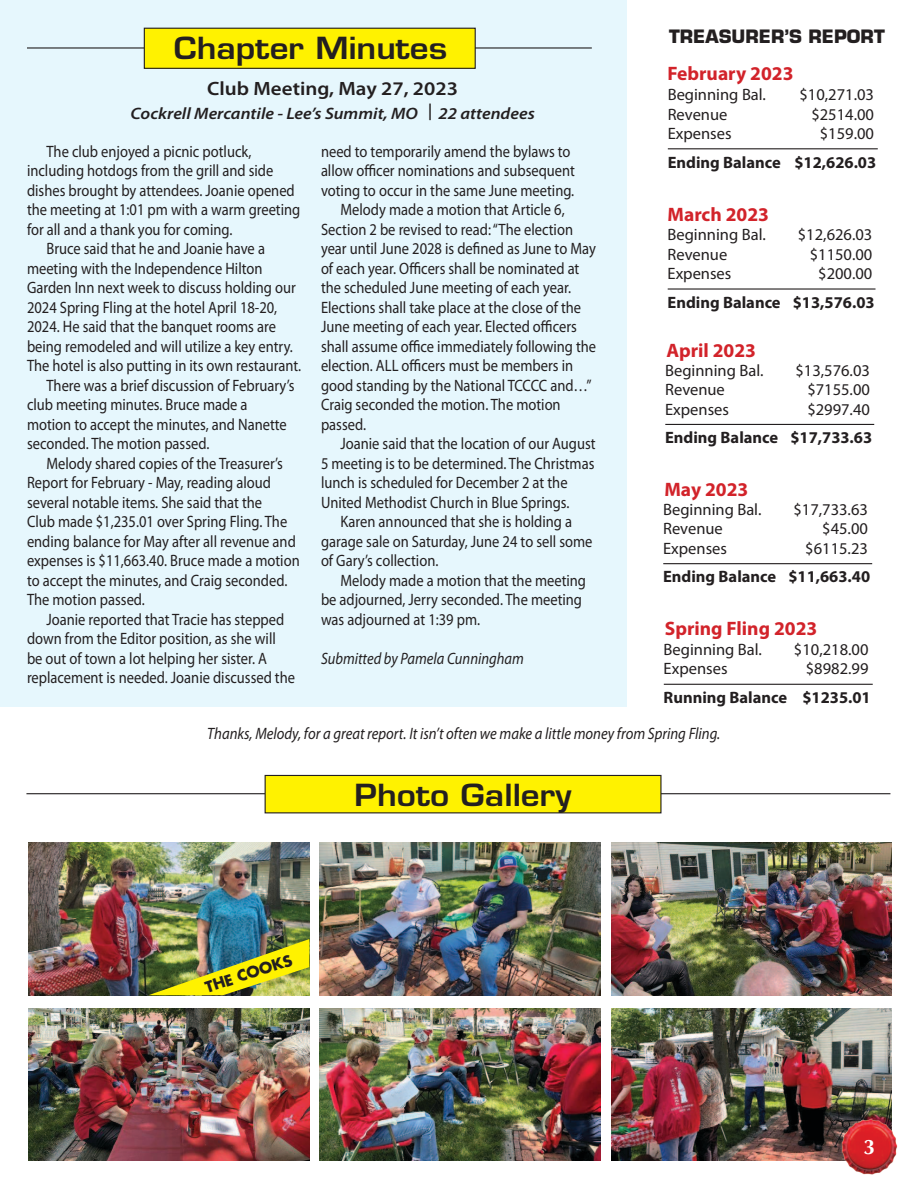
<style>
.page{position:relative;width:918px;height:1188px;background:#fff}
.page>*{position:absolute;margin:0;border:0;box-sizing:border-box;transform-origin:0 0}
.t1{font:600 29.7px "Eurostile";color:#231f20;scale:1.11 1}
.t2{font:700 21px "Optima";color:#fff}
.t3{font:700 19.5px "Myriad Pro";color:#d2232a}
.t4{font:600 19.35px "Myriad Pro";color:#231f20;scale:1.09 1}
.t5{font:700 18px "Eurostile";color:#231f20}
.t6{font:16.5px "Myriad Pro";color:#231f20;scale:.88 1}
.t7{font:16.5px "Myriad Pro";color:#231f20}
.t8{font:700 16.5px "Myriad Pro";color:#231f20}
.t9{font:italic 16.5px "Myriad Pro";color:#231f20;scale:.89 1}
.t10{font:italic 600 16.5px "Myriad Pro";color:#231f20;scale:1.09 1}
.t11{font:italic 16.5px "Myriad Pro";color:#231f20;scale:.88 1}
.t12{font:700 15px "Futura";color:#231f20}
</style>
<div class="page">
<img style="left:28px;top:843px;width:281px;height:152px">
<img style="left:28px;top:1009px;width:281px;height:152px">
<img style="left:320px;top:843px;width:280px;height:152px">
<img style="left:320px;top:1009px;width:280px;height:152px">
<img style="left:611px;top:843px;width:281px;height:152px">
<img style="left:611px;top:1009px;width:281px;height:152px">
<hr style="left:26px;top:793px;width:864px;height:1px;background:#231f20">
<div style="left:265px;top:775px;width:396px;height:38px;background:#fff200"></div>
<div style="left:265px;top:775px;width:397px;height:38px;border:1px solid #231f20"></div>
<img style="left:148px;top:939px;width:161px;height:56px">
<div style="left:0;top:0;width:626px;height:706px;background:#e6f7fd"></div>
<hr style="left:27px;top:47px;width:565px;height:2px;background:#231f20">
<div style="left:144px;top:28px;width:331px;height:40px;background:#fff200"></div>
<div style="left:144px;top:28px;width:332px;height:41px;border:1px solid #231f20"></div>
<hr style="left:664px;top:684px;width:209px;height:1px;background:#231f20">
<hr style="left:668px;top:148px;width:210px;height:1px;background:#231f20">
<hr style="left:668px;top:288px;width:208px;height:2px;background:#231f20">
<hr style="left:665px;top:424px;width:209px;height:1px;background:#231f20">
<hr style="left:663px;top:563px;width:209px;height:1px;background:#231f20">
<img style="left:839px;top:1116px;width:59px;height:59px">
<h1 class="t1" style="left:174px;top:29px;width:248px">Chapter Minutes</h1>
<p class="t4" style="left:207px;top:76px;width:232px">Club Meeting, May 27, 2023</p>
<p class="t10" style="left:130px;top:103px;width:373px">Cockrell Mercantile - Lee’s Summit, MO | 22 attendees</p>
<p class="t6" style="left:47px;top:141px;width:234px">The club enjoyed a picnic potluck,</p>
<p class="t6" style="left:27px;top:160px;width:282px">including hotdogs from the grill and side</p>
<p class="t6" style="left:27px;top:180px;width:306px">dishes brought by attendees. Joanie opened</p>
<p class="t6" style="left:27px;top:199px;width:312px">the meeting at 1:01 pm with a warm greeting</p>
<p class="t6" style="left:27px;top:219px;width:235px">for all and a thank you for coming.</p>
<p class="t6" style="left:47px;top:238px;width:250px">Bruce said that he and Joanie have a</p>
<p class="t6" style="left:27px;top:258px;width:269px">meeting with the Independence Hilton</p>
<p class="t6" style="left:27px;top:277px;width:307px">Garden Inn next week to discuss holding our</p>
<p class="t6" style="left:27px;top:297px;width:286px">2024 Spring Fling at the hotel April 18-20,</p>
<p class="t6" style="left:27px;top:316px;width:284px">2024. He said that the banquet rooms are</p>
<p class="t6" style="left:27px;top:336px;width:304px">being remodeled and will utilize a key entry.</p>
<p class="t6" style="left:27px;top:355px;width:313px">The hotel is also putting in its own restaurant.</p>
<p class="t6" style="left:47px;top:375px;width:283px">There was a brief discussion of February’s</p>
<p class="t6" style="left:27px;top:394px;width:252px">club meeting minutes. Bruce made a</p>
<p class="t6" style="left:27px;top:414px;width:297px">motion to accept the minutes, and Nanette</p>
<p class="t6" style="left:27px;top:433px;width:209px">seconded. The motion passed.</p>
<p class="t6" style="left:47px;top:453px;width:270px">Melody shared copies of the Treasurer’s</p>
<p class="t6" style="left:27px;top:472px;width:279px">Report for February - May, reading aloud</p>
<p class="t6" style="left:27px;top:492px;width:269px">several notable items. She said that the</p>
<p class="t6" style="left:27px;top:511px;width:297px">Club made $1,235.01 over Spring Fling. The</p>
<p class="t6" style="left:27px;top:531px;width:307px">ending balance for May after all revenue and</p>
<p class="t6" style="left:27px;top:550px;width:311px">expenses is $11,663.40. Bruce made a motion</p>
<p class="t6" style="left:27px;top:570px;width:297px">to accept the minutes, and Craig seconded.</p>
<p class="t6" style="left:27px;top:589px;width:136px">The motion passed.</p>
<p class="t6" style="left:47px;top:609px;width:272px">Joanie reported that Tracie has stepped</p>
<p class="t6" style="left:27px;top:628px;width:284px">down from the Editor position, as she will</p>
<p class="t6" style="left:27px;top:648px;width:274px">be out of town a lot helping her sister. A</p>
<p class="t6" style="left:27px;top:667px;width:306px">replacement is needed. Joanie discussed the</p>
<p class="t6" style="left:321px;top:141px;width:285px">need to temporarily amend the bylaws to</p>
<p class="t6" style="left:321px;top:160px;width:290px">allow officer nominations and subsequent</p>
<p class="t6" style="left:321px;top:180px;width:289px">voting to occur in the same June meeting.</p>
<p class="t6" style="left:341px;top:199px;width:256px">Melody made a motion that Article 6,</p>
<p class="t6" style="left:321px;top:219px;width:288px">Section 2 be revised to read: “The election</p>
<p class="t6" style="left:321px;top:238px;width:314px">year until June 2028 is defined as June to May</p>
<p class="t6" style="left:321px;top:258px;width:295px">of each year. Officers shall be nominated at</p>
<p class="t6" style="left:321px;top:277px;width:286px">the scheduled June meeting of each year.</p>
<p class="t6" style="left:321px;top:297px;width:297px">Elections shall take place at the close of the</p>
<p class="t6" style="left:321px;top:316px;width:292px">June meeting of each year. Elected officers</p>
<p class="t6" style="left:321px;top:336px;width:314px">shall assume office immediately following the</p>
<p class="t6" style="left:321px;top:355px;width:288px">election. ALL officers must be members in</p>
<p class="t6" style="left:321px;top:375px;width:309px">good standing by the National TCCCC and…”</p>
<p class="t6" style="left:321px;top:394px;width:274px">Craig seconded the motion. The motion</p>
<p class="t6" style="left:321px;top:414px;width:53px">passed.</p>
<p class="t6" style="left:341px;top:433px;width:291px">Joanie said that the location of our August</p>
<p class="t6" style="left:321px;top:453px;width:312px">5 meeting is to be determined. The Christmas</p>
<p class="t6" style="left:321px;top:472px;width:282px">lunch is scheduled for December 2 at the</p>
<p class="t6" style="left:321px;top:492px;width:284px">United Methodist Church in Blue Springs.</p>
<p class="t6" style="left:341px;top:512px;width:265px">Karen announced that she is holding a</p>
<p class="t6" style="left:321px;top:531px;width:310px">garage sale on Saturday, June 24 to sell some</p>
<p class="t6" style="left:321px;top:551px;width:135px">of Gary’s collection.</p>
<p class="t6" style="left:341px;top:570px;width:281px">Melody made a motion that the meeting</p>
<p class="t6" style="left:321px;top:590px;width:298px">be adjourned, Jerry seconded. The meeting</p>
<p class="t6" style="left:321px;top:609px;width:182px">was adjourned at 1:39 pm.</p>
<p class="t11" style="left:321px;top:648px;width:232px">Submitted by Pamela Cunningham</p>
<p class="t5" style="left:669px;top:25px;width:215px">TREASURER’S REPORT</p>
<p class="t3" style="left:668px;top:60px;width:127px">February 2023</p>
<p class="t7" style="left:668px;top:84px;width:100px">Beginning Bal.</p>
<p class="t7" style="left:799px;top:84px;width:76px">$10,271.03</p>
<p class="t7" style="left:668px;top:104px;width:61px">Revenue</p>
<p class="t7" style="left:811px;top:104px;width:64px">$2514.00</p>
<p class="t7" style="left:668px;top:123px;width:65px">Expenses</p>
<p class="t7" style="left:820px;top:123px;width:56px">$159.00</p>
<p class="t8" style="left:668px;top:151px;width:210px">Ending Balance $12,626.03</p>
<p class="t3" style="left:668px;top:202px;width:103px">March 2023</p>
<p class="t7" style="left:668px;top:225px;width:100px">Beginning Bal.</p>
<p class="t7" style="left:798px;top:225px;width:76px">$12,626.03</p>
<p class="t7" style="left:668px;top:244px;width:61px">Revenue</p>
<p class="t7" style="left:810px;top:244px;width:64px">$1150.00</p>
<p class="t7" style="left:668px;top:264px;width:65px">Expenses</p>
<p class="t7" style="left:818px;top:264px;width:56px">$200.00</p>
<p class="t8" style="left:668px;top:291px;width:209px">Ending Balance $13,576.03</p>
<p class="t3" style="left:666px;top:337px;width:91px">April 2023</p>
<p class="t7" style="left:665px;top:360px;width:100px">Beginning Bal.</p>
<p class="t7" style="left:795px;top:360px;width:76px">$13,576.03</p>
<p class="t7" style="left:665px;top:379px;width:61px">Revenue</p>
<p class="t7" style="left:807px;top:379px;width:64px">$7155.00</p>
<p class="t7" style="left:665px;top:399px;width:65px">Expenses</p>
<p class="t7" style="left:807px;top:399px;width:64px">$2997.40</p>
<p class="t8" style="left:665px;top:427px;width:209px">Ending Balance $17,733.63</p>
<p class="t3" style="left:664px;top:477px;width:86px">May 2023</p>
<p class="t7" style="left:663px;top:499px;width:100px">Beginning Bal.</p>
<p class="t7" style="left:793px;top:499px;width:76px">$17,733.63</p>
<p class="t7" style="left:663px;top:519px;width:61px">Revenue</p>
<p class="t7" style="left:822px;top:519px;width:47px">$45.00</p>
<p class="t7" style="left:663px;top:538px;width:65px">Expenses</p>
<p class="t7" style="left:805px;top:538px;width:64px">$6115.23</p>
<p class="t8" style="left:663px;top:566px;width:209px">Ending Balance $11,663.40</p>
<p class="t3" style="left:665px;top:615px;width:154px">Spring Fling 2023</p>
<p class="t7" style="left:664px;top:639px;width:100px">Beginning Bal.</p>
<p class="t7" style="left:794px;top:639px;width:76px">$10,218.00</p>
<p class="t7" style="left:664px;top:659px;width:65px">Expenses</p>
<p class="t7" style="left:806px;top:659px;width:64px">$8982.99</p>
<p class="t8" style="left:664px;top:687px;width:209px">Running Balance $1235.01</p>
<p class="t9" style="left:207px;top:723px;width:578px">Thanks, Melody, for a great report. It isn’t often we make a little money from Spring Fling.</p>
<p class="t12" style="left:202px;top:978px;width:92px;rotate:-18deg">THE COOKS</p>
<h1 class="t1" style="left:355px;top:777px;width:197px">Photo Gallery</h1>
<p class="t2" style="left:864px;top:1135px;width:13px">3</p>
</div>
